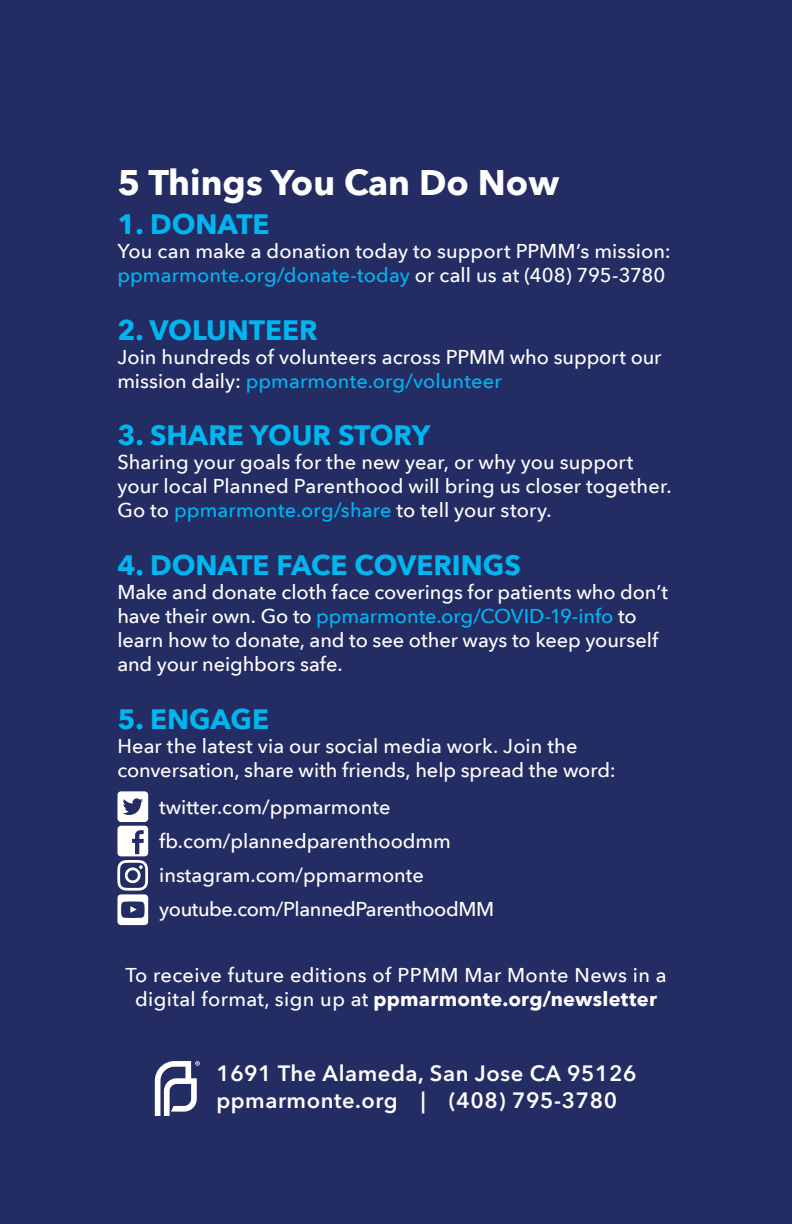
<style>
.page{position:relative;width:792px;height:1224px;background:#242c64}
.page>*{position:absolute;margin:0;border:0;box-sizing:border-box;transform-origin:0 0}
.t1{font:700 35.6px "Avenir Next LT Pro";color:#fff}
.t2{font:700 28px "Avenir Next LT Pro";color:#00b6f0}
.t3{font:600 22px/26.4px "Avenir Next LT Pro";letter-spacing:.025em;color:#fff}
.t4{font:500 20px/24px "Avenir Next LT Pro";color:#fff}
.t5{font:500 20px/24px "Avenir Next LT Pro";letter-spacing:.02em;color:#fff;text-align:center}
.s1{color:#00b6f0}
.s2{font-weight:700}
</style>
<div class="page">
<svg style="left:117px;top:791px;width:31px;height:134px"></svg>
<svg style="left:155px;top:1061px;width:45px;height:55px"></svg>
<h1 class="t1" style="left:117px;top:161px;width:443px">5 Things You Can Do Now</h1>
<h2 class="t2" style="left:117px;top:207px;width:154px">1. DONATE</h2>
<p class="t4" style="left:117px;top:239px;width:555px">You can make a donation today to support PPMM’s mission: <span class="s1">ppmarmonte.org/donate-today</span> or call us at (408) 795-3780</p>
<h2 class="t2" style="left:117px;top:313px;width:202px">2. VOLUNTEER</h2>
<p class="t4" style="left:117px;top:345px;width:546px">Join hundreds of volunteers across PPMM who support our mission daily: <span class="s1">ppmarmonte.org/volunteer</span></p>
<h2 class="t2" style="left:117px;top:418px;width:315px">3. SHARE YOUR STORY</h2>
<p class="t4" style="left:117px;top:450px;width:556px">Sharing your goals for the new year, or why you support your local Planned Parenthood will bring us closer together.<br>Go to <span class="s1">ppmarmonte.org/share</span> to tell your story.</p>
<h2 class="t2" style="left:117px;top:548px;width:405px">4. DONATE FACE COVERINGS</h2>
<p class="t4" style="left:117px;top:580px;width:552px">Make and donate cloth face coverings for patients who don’t have their own. Go to <span class="s1">ppmarmonte.org/COVID-19-info</span> to learn how to donate, and to see other ways to keep yourself and your neighbors safe.</p>
<h2 class="t2" style="left:117px;top:702px;width:153px">5. ENGAGE</h2>
<p class="t4" style="left:117px;top:734px;width:500px">Hear the latest via our social media work. Join the conversation, share with friends, help spread the word:</p>
<p class="t4" style="left:159px;top:790px;width:336px;line-height:34px">twitter.com/ppmarmonte fb.com/plannedparenthoodmm instagram.com/ppmarmonte youtube.com/PlannedParenthoodMM</p>
<p class="t5" style="left:125px;top:963px;width:543px">To receive future editions of PPMM Mar Monte News in a digital format, sign up at <span class="s2">ppmarmonte.org/newsletter</span></p>
<p class="t3" style="left:216px;top:1060px;width:422px">1691 The Alameda, San Jose CA 95126 ppmarmonte.org | (408) 795-3780</p>
</div>
